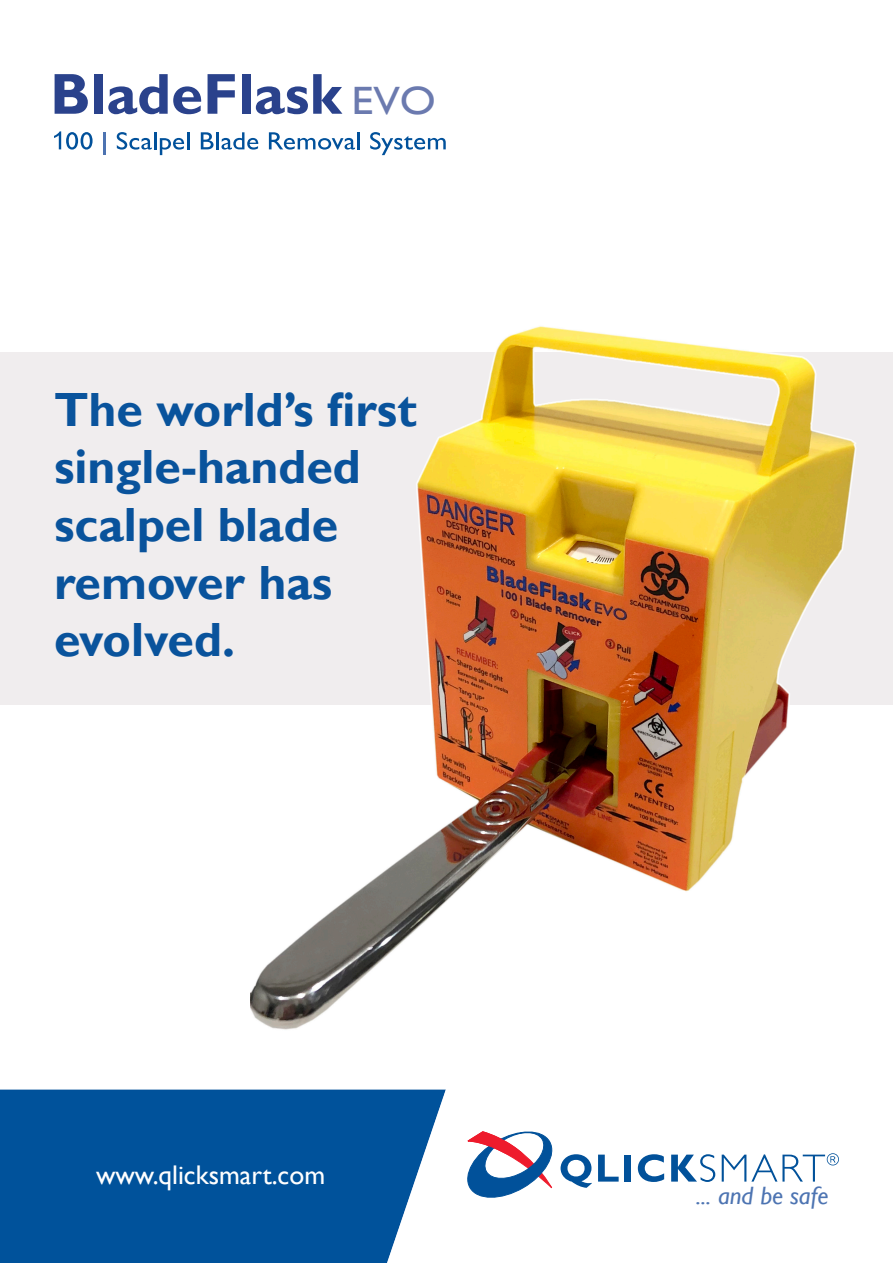
<style>
.page{position:relative;width:893px;height:1263px;background:#fff}
.page>*{position:absolute;margin:0;border:0;box-sizing:border-box;transform-origin:0 0}
.t1{font:700 58.05px "Gill Sans";color:#2a428c}
.t2{font:700 48px/57.6px "Gill Sans";color:#09539c}
.t3{font:27px "Gill Sans";color:#fff}
.t4{font:italic 25.05px "Gill Sans";color:#4d74b2}
.s1{font-weight:400;font-size:39.45px;color:#6b7aaf}
</style>
<div class="page">
<div style="left:0;top:352px;width:893px;height:352px;background:#f0edee"></div>
<img style="left:0;top:1090px;width:815px;height:173px">
<svg style="left:54px;top:131px;width:39px;height:19px"></svg>
<hr style="left:103px;top:132px;width:3px;height:23px;background:#4d73b1">
<svg style="left:117px;top:132px;width:72px;height:23px"></svg>
<svg style="left:201px;top:132px;width:13px;height:17px"></svg>
<hr style="left:216px;top:132px;width:3px;height:17px;background:#01519b">
<svg style="left:221px;top:132px;width:37px;height:18px"></svg>
<svg style="left:269px;top:132px;width:86px;height:18px"></svg>
<hr style="left:357px;top:132px;width:3px;height:17px;background:#01519b">
<svg style="left:370px;top:132px;width:76px;height:23px"></svg>
<svg style="left:598px;top:1154px;width:21px;height:27px"></svg>
<div style="left:624px;top:1154px;width:7px;height:27px;background:#01519a"></div>
<svg style="left:638px;top:1154px;width:26px;height:28px"></svg>
<svg style="left:671px;top:1154px;width:44px;height:28px"></svg>
<svg style="left:722px;top:1153px;width:117px;height:28px"></svg>
<svg style="left:463px;top:1129px;width:129px;height:71px"></svg>
<img style="left:251px;top:326px;width:624px;height:704px">
<p class="t1" style="left:50px;top:59px;width:387px">BladeFlask <span class="s1">EVO</span></p>
<p class="t2" style="left:54px;top:382px;width:364px">The world’s first single-handed scalpel blade remover has evolved.</p>
<p class="t3" style="left:96px;top:1159px;width:231px">www.qlicksmart.com</p>
<p class="t4" style="left:696px;top:1181px;width:134px">... and be safe</p>
</div>
